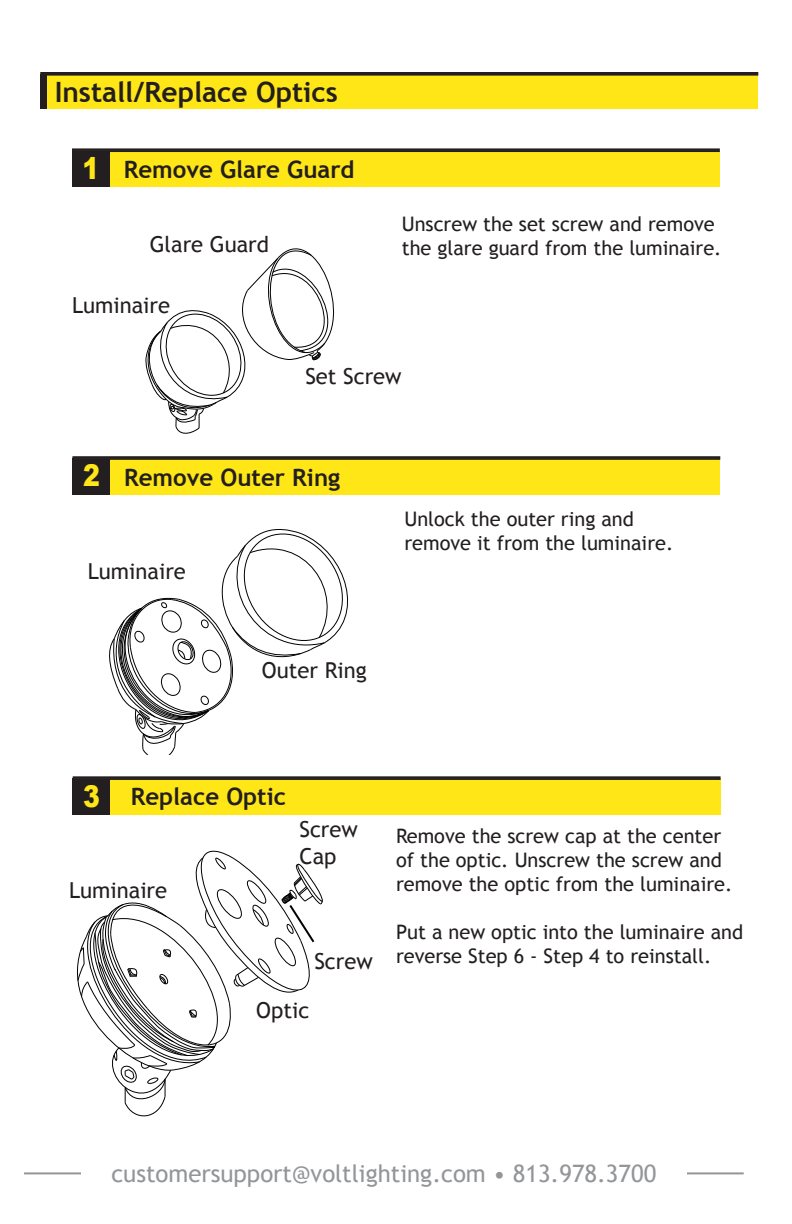
<style>
.page{position:relative;width:792px;height:1224px;background:#fff}
.page>*{position:absolute;margin:0;border:0;box-sizing:border-box;transform-origin:0 0}
.spec_numbers{font:900 30px "Arial";color:#ffe616;scale:.84 1}
.Heading_Text{font:700 28px "Trebuchet MS";color:#231f20}
.spec_bullets{font:24px "Trebuchet MS";color:#939598}
.t1{font:700 24px "Trebuchet MS";color:#231f20}
.t2{font:22px/26.4px "Trebuchet MS";color:#231f20}
.t3{font:20px/24px "Trebuchet MS";color:#231f20}
</style>
<div class="page">
<svg style="left:145px;top:248px;width:190px;height:186px"></svg>
<div style="left:150px;top:235px;width:128px;height:17px;background:#fff"></div>
<div style="left:305px;top:368px;width:98px;height:16px;background:#fff"></div>
<div style="left:72px;top:296px;width:99px;height:18px;background:#fff"></div>
<div style="left:78px;top:150px;width:642px;height:37px;background:#ffe616"></div>
<div style="left:72px;top:150px;width:37px;height:37px;background:#231f20"></div>
<div style="left:72px;top:148px;width:648px;height:4px;border:2px solid #231f20"></div>
<div style="left:79px;top:458px;width:641px;height:37px;background:#ffe616"></div>
<div style="left:72px;top:458px;width:38px;height:37px;background:#231f20"></div>
<div style="left:72px;top:456px;width:648px;height:4px;border:2px solid #231f20"></div>
<svg style="left:109px;top:529px;width:240px;height:226px"></svg>
<div style="left:262px;top:661px;width:111px;height:17px;background:#fff"></div>
<div style="left:88px;top:563px;width:98px;height:16px;background:#fff"></div>
<div style="left:79px;top:778px;width:642px;height:37px;background:#ffe616"></div>
<div style="left:73px;top:778px;width:37px;height:37px;background:#231f20"></div>
<div style="left:73px;top:776px;width:648px;height:4px;border:2px solid #231f20"></div>
<svg style="left:76px;top:850px;width:247px;height:267px"></svg>
<hr style="left:24px;top:1172px;width:720px;height:2px;background:#939598">
<div style="left:81px;top:1148px;width:606px;height:50px;background:#fff"></div>
<div style="left:40px;top:72px;width:718px;height:37px;background:#ffe616"></div>
<div style="left:40px;top:75px;width:7px;height:34px;background:#231f20"></div>
<div style="left:40px;top:72px;width:718px;height:4px;border:2px solid #231f20"></div>
<p class="Heading_Text" style="left:55px;top:74px;width:285px">Install/Replace Optics</p>
<p class="spec_numbers" style="left:83px;top:146px;width:22px">1</p>
<p class="t1" style="left:124px;top:154px;width:232px">Remove Glare Guard</p>
<p class="t3" style="left:402px;top:212px;width:315px">Unscrew the set screw and remove</p>
<p class="t2" style="left:150px;top:230px;width:121px">Glare Guard</p>
<p class="t3" style="left:402px;top:236px;width:321px">the glare guard from the luminaire.</p>
<p class="t2" style="left:72px;top:292px;width:100px">Luminaire</p>
<p class="t2" style="left:305px;top:363px;width:98px">Set Screw</p>
<p class="spec_numbers" style="left:83px;top:454px;width:22px">2</p>
<p class="t1" style="left:124px;top:462px;width:218px">Remove Outer Ring</p>
<p class="t2" style="left:88px;top:558px;width:100px">Luminaire</p>
<p class="t2" style="left:262px;top:656px;width:106px">Outer Ring</p>
<p class="t3" style="left:404px;top:507px;width:270px">Unlock the outer ring and remove it from the luminaire.</p>
<p class="spec_numbers" style="left:83px;top:774px;width:22px">3</p>
<p class="t1" style="left:131px;top:782px;width:157px">Replace Optic</p>
<p class="t2" style="left:69px;top:877px;width:100px">Luminaire</p>
<p class="t2" style="left:300px;top:816px;width:60px">Screw<br>Cap</p>
<p class="t2" style="left:314px;top:948px;width:60px">Screw</p>
<p class="t2" style="left:256px;top:997px;width:54px">Optic</p>
<p class="t3" style="left:396px;top:824px;width:338px">Remove the screw cap at the center of the optic. Unscrew the screw and remove the optic from the luminaire.</p>
<p class="t3" style="left:396px;top:920px;width:349px">Put a new optic into the luminaire and reverse Step 6 - Step 4 to reinstall.</p>
<p class="spec_bullets" style="left:111px;top:1158px;width:546px">customersupport@voltlighting.com • 813.978.3700</p>
</div>
